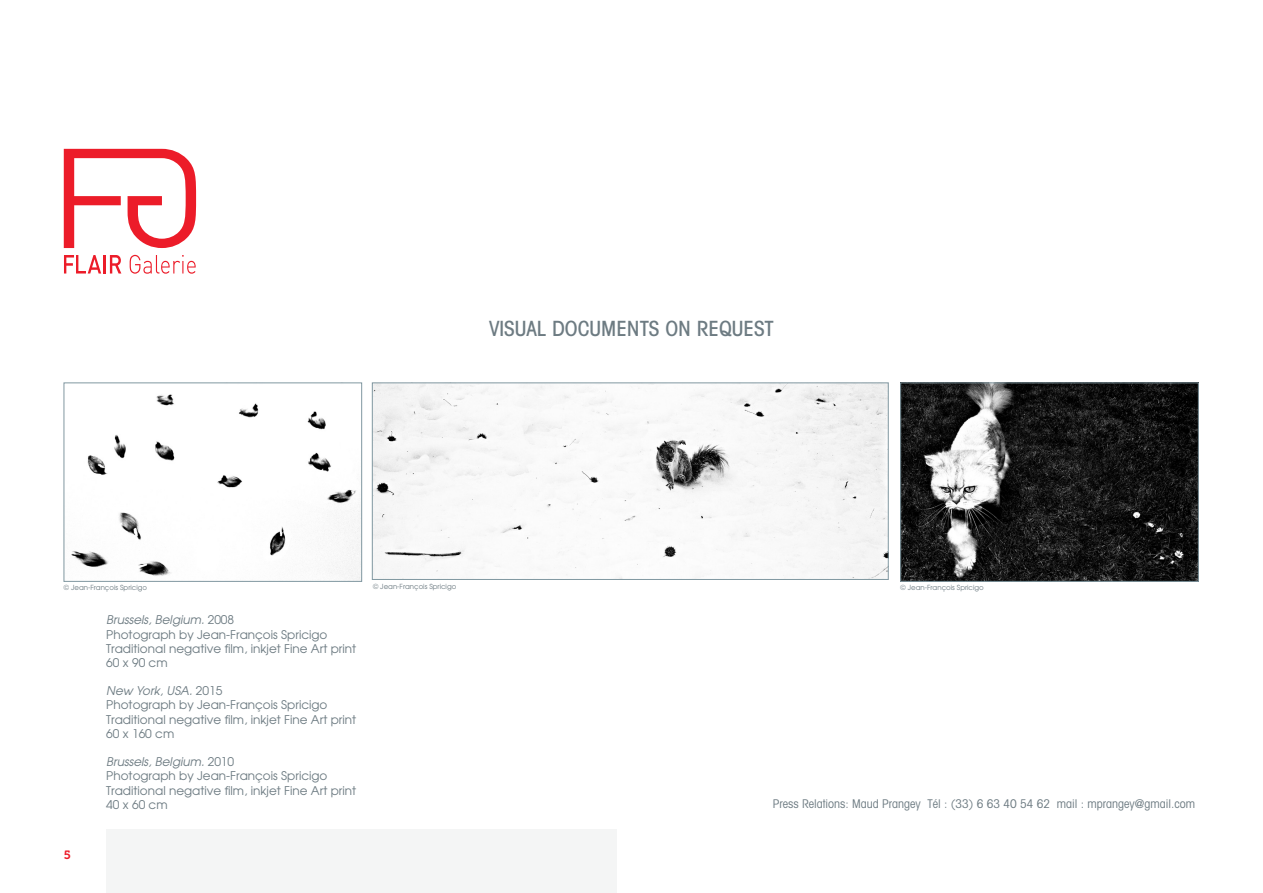
<style>
.page{position:relative;width:1263px;height:893px;background:#fff}
.page>*{position:absolute;margin:0;border:0;box-sizing:border-box;transform-origin:0 0}
.t1{font:500 condensed 21px "Avant Garde";color:#6d7b82}
.t2{font:12px "Avant Garde";color:#6d7b82}
.t3{font:condensed 12px "Avant Garde";color:#6d7b82}
.t4{font:italic 12px "Avant Garde";color:#6d7b82}
.t5{font:12px "Museo 700";color:#ec1c29}
.t6{font:7.05px "Avant Garde";color:#6d7b82}
.s1{font-style:normal}
</style>
<div class="page">
<svg style="left:64px;top:149px;width:132px;height:99px"></svg>
<svg style="left:64px;top:255px;width:37px;height:19px"></svg>
<hr style="left:103px;top:255px;width:3px;height:19px;background:#ec1c29">
<svg style="left:110px;top:255px;width:11px;height:19px"></svg>
<svg style="left:130px;top:255px;width:66px;height:19px"></svg>
<img style="left:374px;top:385px;width:512px;height:193px">
<div style="left:372px;top:383px;width:516px;height:197px;border:1px solid #8198a1"></div>
<img style="left:71px;top:394px;width:289px;height:186px">
<div style="left:64px;top:383px;width:298px;height:199px;border:1px solid #8198a1"></div>
<img style="left:902px;top:385px;width:294px;height:195px">
<div style="left:900px;top:383px;width:298px;height:199px;border:1px solid #8198a1"></div>
<div style="left:106px;top:829px;width:511px;height:64px;background:#f4f5f5"></div>
<p class="t1" style="left:489px;top:315px;width:286px">VISUAL DOCUMENTS ON REQUEST</p>
<p class="t6" style="left:64px;top:583px;width:85px">© Jean-François Spricigo</p>
<p class="t6" style="left:373px;top:582px;width:85px">© Jean-François Spricigo</p>
<p class="t6" style="left:901px;top:583px;width:85px">© Jean-François Spricigo</p>
<p class="t5" style="left:64px;top:849px;width:9px">5</p>
<p class="t4" style="left:106px;top:612px;width:129px">Brussels, Belgium. <span class="s1">2008</span></p>
<p class="t2" style="left:106px;top:627px;width:223px">Photograph by Jean-François Spricigo</p>
<p class="t2" style="left:106px;top:641px;width:252px">Traditional negative film, inkjet Fine Art print</p>
<p class="t2" style="left:106px;top:656px;width:63px">60 x 90 cm</p>
<p class="t4" style="left:106px;top:683px;width:118px">New York, USA. <span class="s1">2015</span></p>
<p class="t2" style="left:106px;top:697px;width:223px">Photograph by Jean-François Spricigo</p>
<p class="t2" style="left:106px;top:712px;width:252px">Traditional negative film, inkjet Fine Art print</p>
<p class="t2" style="left:106px;top:726px;width:69px">60 x 160 cm</p>
<p class="t4" style="left:106px;top:754px;width:129px">Brussels, Belgium. <span class="s1">2010</span></p>
<p class="t2" style="left:106px;top:768px;width:223px">Photograph by Jean-François Spricigo</p>
<p class="t2" style="left:106px;top:783px;width:252px">Traditional negative film, inkjet Fine Art print</p>
<p class="t2" style="left:106px;top:797px;width:63px">40 x 60 cm</p>
<p class="t3" style="left:773px;top:796px;width:424px">Press Relations: Maud Prangey Tél : (33) 6 63 40 54 62 mail : mprangey@gmail.com</p>
</div>
